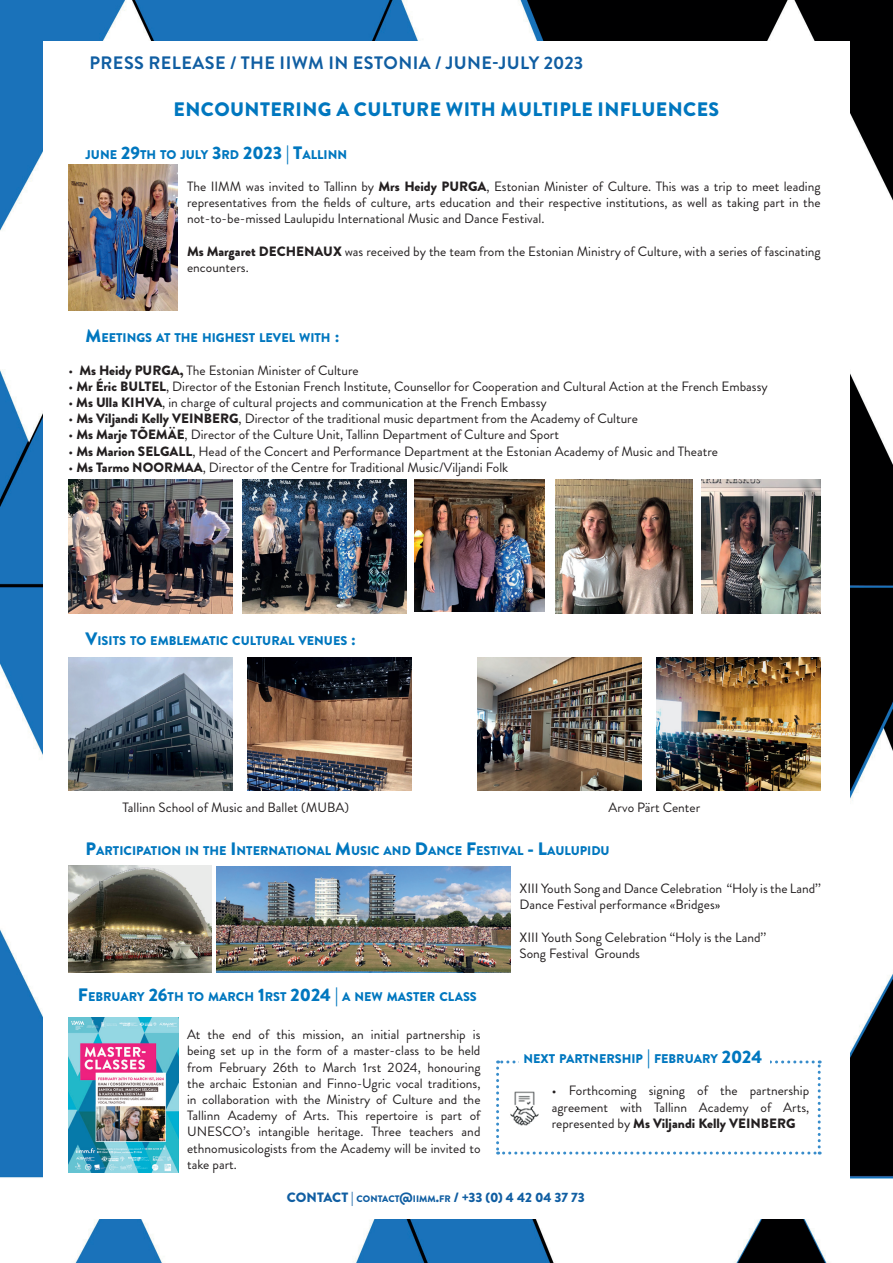
<style>
.page{position:relative;width:893px;height:1263px;background:#fff}
.page>*{position:absolute;margin:0;border:0;box-sizing:border-box;transform-origin:0 0}
.t1{font:900 19.5px "Brandon Grotesque";letter-spacing:.02em;color:#0077bf}
.t2{font:700 18px "Brandon Grotesque";letter-spacing:.025em;color:#105ea2}
.t3{font:13.5px/16.2px "Brandon Grotesque";color:#231f20;text-align:justify}
.t4{font:900 13.5px "Brandon Grotesque";color:#105ea2}
.t5{font:900 12.6px "Brandon Grotesque";color:#0077bf}
.s1{font-size:18px}
.s2{font-weight:900}
.s3{font-size:9.45px}
</style>
<div class="page">
<img style="left:0;top:0;width:893px;height:1263px">
<div style="left:43px;top:41px;width:807px;height:1178px;background:#fff"></div>
<img style="left:69px;top:165px;width:108px;height:145px">
<img style="left:702px;top:480px;width:118px;height:133px">
<img style="left:415px;top:480px;width:130px;height:132px">
<img style="left:242px;top:480px;width:164px;height:133px">
<img style="left:69px;top:480px;width:164px;height:133px">
<img style="left:555px;top:480px;width:137px;height:133px">
<img style="left:216px;top:866px;width:294px;height:107px">
<img style="left:69px;top:866px;width:142px;height:107px">
<img style="left:69px;top:1017px;width:109px;height:155px">
<svg style="left:496px;top:1060px;width:325px;height:94px"></svg>
<div style="left:519px;top:1049px;width:251px;height:21px;background:#fff"></div>
<img style="left:69px;top:658px;width:164px;height:133px">
<img style="left:247px;top:658px;width:164px;height:133px">
<img style="left:478px;top:658px;width:164px;height:133px">
<img style="left:656px;top:658px;width:164px;height:133px">
<h2 class="t2" style="left:89px;top:50px;width:495px">PRESS RELEASE / THE IIWM IN ESTONIA / JUNE-JULY 2023</h2>
<h1 class="t1" style="left:174px;top:95px;width:547px">ENCOUNTERING A CULTURE WITH MULTIPLE INFLUENCES</h1>
<p class="t5" style="left:86px;top:145px;width:263px">JUNE <span class="s1">29</span>TH TO JULY <span class="s1">3</span>RD <span class="s1">2023 | T</span>ALLINN</p>
<p class="t3" style="left:187px;top:178px;width:635px">The IIMM was invited to Tallinn by <span class="s2">Mrs Heidy PURGA</span>, Estonian Minister of Culture. This was a trip to meet leading representatives from the fields of culture, arts education and their respective institutions, as well as taking part in the not-to-be-missed Laulupidu International Music and Dance Festival.</p>
<p class="t3" style="left:187px;top:243px;width:635px"><span class="s2">Ms Margaret DECHENAUX</span> was received by the team from the Estonian Ministry of Culture, with a series of fascinating encounters.</p>
<p class="t5" style="left:86px;top:329px;width:255px"><span class="s1">M</span>EETINGS AT THE HIGHEST LEVEL WITH <span class="s1">:</span></p>
<p class="t3" style="left:69px;top:362px;width:292px">• <span class="s2">Ms Heidy PURGA,</span> The Estonian Minister of Culture</p>
<p class="t3" style="left:69px;top:378px;width:701px">• <span class="s2">Mr Éric BULTEL</span>, Director of the Estonian French Institute, Counsellor for Cooperation and Cultural Action at the French Embassy</p>
<p class="t3" style="left:69px;top:394px;width:480px">• <span class="s2">Ms Ulla KIHVA</span>, in charge of cultural projects and communication at the French Embassy</p>
<p class="t3" style="left:69px;top:411px;width:571px">• <span class="s2">Ms Viljandi Kelly VEINBERG</span>, Director of the traditional music department from the Academy of Culture</p>
<p class="t3" style="left:69px;top:427px;width:492px">• <span class="s2">Ms Marje TÕEMÄE</span>, Director of the Culture Unit, Tallinn Department of Culture and Sport</p>
<p class="t3" style="left:69px;top:443px;width:651px">• <span class="s2">Ms Marion SELGALL</span>, Head of the Concert and Performance Department at the Estonian Academy of Music and Theatre</p>
<p class="t3" style="left:69px;top:459px;width:441px">• <span class="s2">Ms Tarmo NOORMAA</span>, Director of the Centre for Traditional Music/Viljandi Folk</p>
<p class="t5" style="left:86px;top:631px;width:272px"><span class="s1">V</span>ISITS TO EMBLEMATIC CULTURAL VENUES <span class="s1">:</span></p>
<p class="t3" style="left:123px;top:799px;width:228px">Tallinn School of Music and Ballet (MUBA)</p>
<p class="t3" style="left:609px;top:799px;width:93px">Arvo Pärt Center</p>
<p class="t5" style="left:86px;top:842px;width:526px"><span class="s1">P</span>ARTICIPATION IN THE <span class="s1">I</span> NTERNATIONAL <span class="s1">M</span>USIC AND <span class="s1">D</span>ANCE <span class="s1">F</span>ESTIVAL <span class="s1">- L</span>AULUPIDU</p>
<p class="t3" style="left:519px;top:880px;width:303px">XIII Youth Song and Dance Celebration ‘‘Holy is the Land’’<br>Dance Festival performance «Bridges»</p>
<p class="t3" style="left:519px;top:929px;width:248px">XIII Youth Song Celebration ‘‘Holy is the Land’’<br>Song Festival Grounds</p>
<p class="t5" style="left:78px;top:988px;width:400px"><span class="s1">F</span>EBRUARY <span class="s1">26</span>TH TO MARCH <span class="s1">1</span>RST <span class="s1">2024 |</span> A NEW MASTER CLASS</p>
<p class="t3" style="left:187px;top:1026px;width:295px">At the end of this mission, an initial partnership is being set up in the form of a master-class to be held from February 26th to March 1rst 2024, honouring the archaic Estonian and Finno-Ugric vocal traditions, in collaboration with the Ministry of Culture and the Tallinn Academy of Arts. This repertoire is part of UNESCO’s intangible heritage. Three teachers and ethnomusicologists from the Academy will be invited to take part.</p>
<p class="t5" style="left:523px;top:1050px;width:240px">NEXT PARTNERSHIP <span class="s1">|</span> FEBRUARY <span class="s1">2024</span></p>
<p class="t3" style="left:552px;top:1083px;width:259px">• Forthcoming signing of the partnership agreement with Tallinn Academy of Arts, represented by <span class="s2">Ms Viljandi Kelly VEINBERG</span></p>
<p class="t4" style="left:287px;top:1188px;width:10px">CONTACT</p>
<p class="t4" style="left:351px;top:1188px;width:235px">| <span class="s3">CONTACT</span>@<span class="s3">IIMM</span>.<span class="s3">FR</span> / +33 (0) 4 42 04 37 73</p>
</div>
